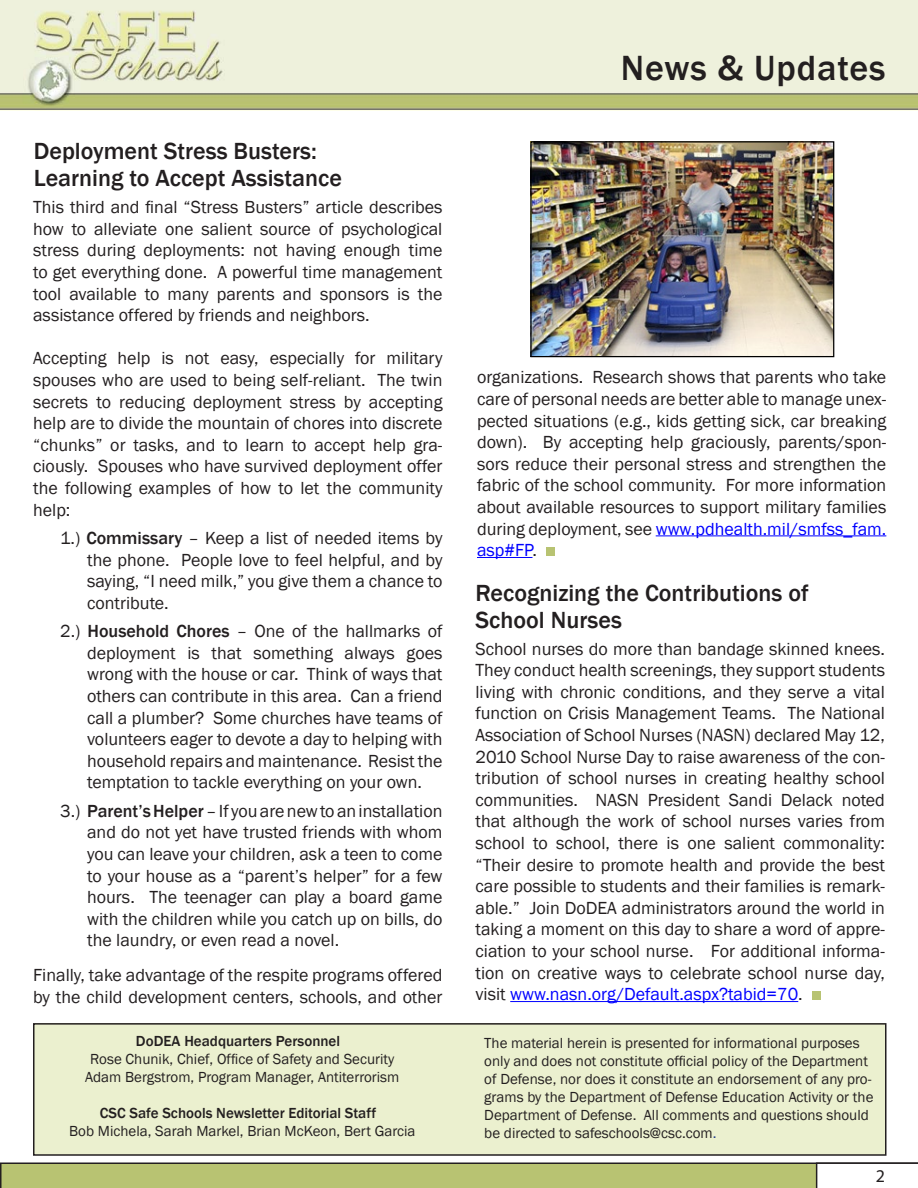
<style>
.page{position:relative;width:918px;height:1188px;background:#fff}
.page>*{position:absolute;margin:0;border:0;box-sizing:border-box;transform-origin:0 0}
.Page_Headers{font:500 36px "Franklin Gothic";letter-spacing:.025em;color:#231f20}
.Article_Title{font:500 24px/27px "Franklin Gothic";color:#231f20}
.Newsletter_body_text{font:18px/21.6px "Franklin Gothic";color:#231f20;text-align:justify}
.Text_Bullets{font:18px/21.6px "Franklin Gothic";color:#231f20;text-align:justify}
.Page_Numbers{font:18px "Myriad Pro";color:#231f20}
.TOC_Items{font:15px/18px "Franklin Gothic";color:#231f20}
.TOC_sub_headers{font:500 15px "Franklin Gothic";color:#231f20}
.s1{font-weight:500}
.s2{color:#00f}
.s3{color:#253f8e}
</style>
<div class="page">
<svg style="left:0;top:1162px;width:918px;height:26px;background:#b7bf7d"></svg>
<img style="left:0;top:0;width:918px;height:111px">
<div style="left:34px;top:1024px;width:852px;height:131px;background:#ebf0cf"></div>
<div style="left:33px;top:1023px;width:853px;height:133px;border:2px solid #231f20"></div>
<hr style="left:656px;top:535px;width:230px;height:1px;background:#00f">
<hr style="left:477px;top:557px;width:56px;height:1px;background:#00f">
<div style="left:546px;top:547px;width:9px;height:9px;background:#b8c372"></div>
<hr style="left:510px;top:1001px;width:288px;height:1px;background:#00f">
<div style="left:812px;top:991px;width:9px;height:9px;background:#b8c372"></div>
<img style="left:532px;top:143px;width:300px;height:212px">
<div style="left:530px;top:141px;width:304px;height:216px;border:1px solid #000"></div>
<p class="Article_Title" style="left:34px;top:137px;width:310px">Deployment Stress Busters:<br>Learning to Accept Assistance</p>
<p class="Newsletter_body_text" style="left:33px;top:197px;width:411px">This third and final “Stress Busters” article describes how to alleviate one salient source of psychological stress during deployments: not having enough time to get everything done. A powerful time management tool available to many parents and sponsors is the assistance offered by friends and neighbors.</p>
<p class="Newsletter_body_text" style="left:33px;top:348px;width:411px">Accepting help is not easy, especially for military spouses who are used to being self-reliant. The twin secrets to reducing deployment stress by accepting help are to divide the mountain of chores into discrete “chunks” or tasks, and to learn to accept help gra&shy;ciously. Spouses who have survived deployment offer the following examples of how to let the community help:</p>
<p class="Text_Bullets" style="left:87px;top:528px;width:357px;text-indent:-27px">1.) <span class="s1">Commissary</span> – Keep a list of needed items by the phone. People love to feel helpful, and by saying, “I need milk,” you give them a chance to contribute.</p>
<p class="Text_Bullets" style="left:87px;top:621px;width:357px;text-indent:-27px">2.) <span class="s1">Household Chores</span> – One of the hallmarks of deployment is that something always goes wrong with the house or car. Think of ways that others can contribute in this area. Can a friend call a plumber? Some churches have teams of volunteers eager to devote a day to helping with household repairs and maintenance. Resist the temptation to tackle everything on your own.</p>
<p class="Text_Bullets" style="left:87px;top:800px;width:357px;text-indent:-27px">3.) <span class="s1">Parent’s Helper</span> – If you are new to an installation and do not yet have trusted friends with whom you can leave your children, ask a teen to come to your house as a “parent’s helper” for a few hours. The teenager can play a board game with the children while you catch up on bills, do the laundry, or even read a novel.</p>
<p class="Newsletter_body_text" style="left:33px;top:965px;width:411px">Finally, take advantage of the respite programs offered by the child development centers, schools, and other</p>
<p class="TOC_sub_headers" style="left:136px;top:1032px;width:206px">DoDEA Headquarters Personnel</p>
<p class="TOC_Items" style="left:90px;top:1051px;width:306px">Rose Chunik, Chief, Office of Safety and Security</p>
<p class="TOC_Items" style="left:85px;top:1069px;width:316px">Adam Bergstrom, Program Manager, Antiterrorism</p>
<p class="TOC_sub_headers" style="left:100px;top:1104px;width:278px">CSC Safe Schools Newsletter Editorial Staff</p>
<p class="TOC_Items" style="left:69px;top:1123px;width:348px">Bob Michela, Sarah Markel, Brian McKeon, Bert Garcia</p>
<p class="Page_Headers" style="left:621px;top:46px;width:266px">News &amp; Updates</p>
<p class="Newsletter_body_text" style="left:477px;top:367px;width:411px">organizations. Research shows that parents who take care of personal needs are better able to manage unex&shy;pected situations (e.g., kids getting sick, car breaking down). By accepting help graciously, parents/spon&shy;sors reduce their personal stress and strengthen the fabric of the school community. For more information about available resources to support military families during deployment, see <span class="s2">www.pdhealth.mil/smfss_fam. asp#FP</span>.</p>
<p class="Article_Title" style="left:475px;top:579px;width:335px">Recognizing the Contributions of<br>School Nurses</p>
<p class="Newsletter_body_text" style="left:476px;top:638px;width:411px">School nurses do more than bandage skinned knees.<br>They conduct health screenings, they support students living with chronic conditions, and they serve a vital function on Crisis Management Teams. The National Association of School Nurses (NASN) declared May 12, 2010 School Nurse Day to raise awareness of the con&shy;tribution of school nurses in creating healthy school communities. NASN President Sandi Delack noted that although the work of school nurses varies from school to school, there is one salient commonality: “Their desire to promote health and provide the best care possible to students and their families is remark&shy;able.” Join DoDEA administrators around the world in taking a moment on this day to share a word of appre&shy;ciation to your school nurse. For additional informa&shy;tion on creative ways to celebrate school nurse day, visit <span class="s2">www.nasn.org/Default.aspx?tabid=70</span>.</p>
<p class="TOC_Items" style="left:484px;top:1034px;width:391px">The material herein is presented for informational purposes only and does not constitute official policy of the Department of Defense, nor does it constitute an endorsement of any pro&shy;grams by the Department of Defense Education Activity or the Department of Defense. All comments and questions should be directed to safeschools@csc.com<span class="s3">.</span></p>
<p class="Page_Numbers" style="left:876px;top:1165px;width:11px">2</p>
</div>
